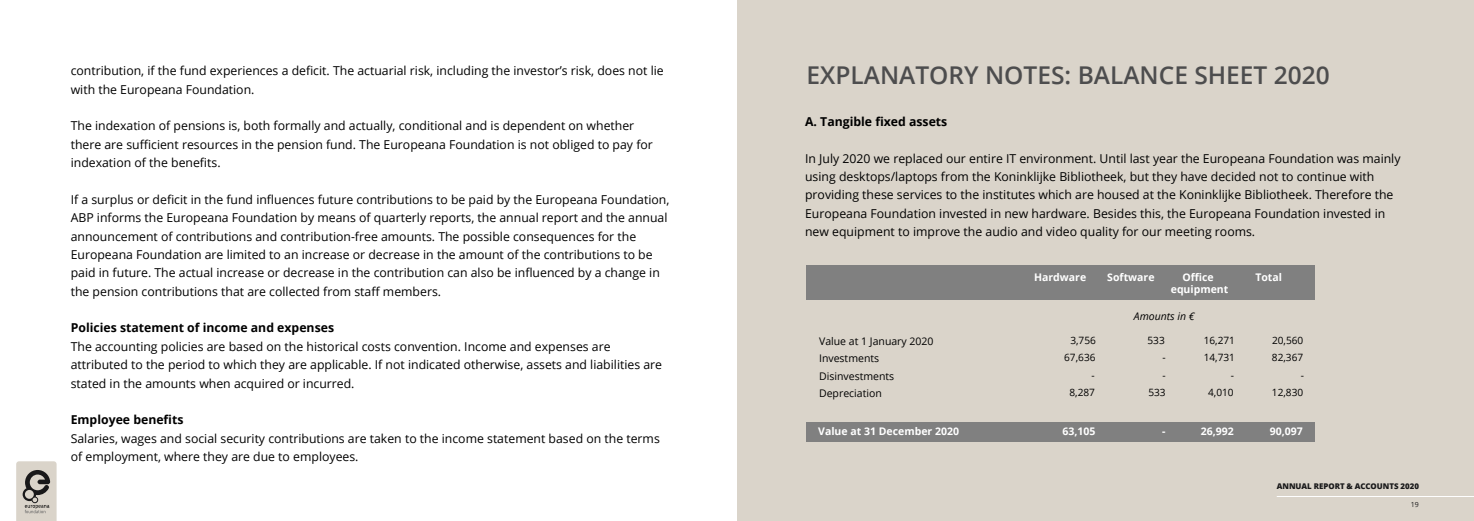
<style>
.page{position:relative;width:1474px;height:521px;background:#fff}
.page>*{position:absolute;margin:0;border:0;box-sizing:border-box;transform-origin:0 0}
.t1{font:600 24.5px "Open Sans";color:#4d4d4e}
.t2{font:12.25px/18.4px "Open Sans";color:#000}
.t3{font:700 12.25px "Open Sans";color:#000}
.t4{font:700 10.5px/12.6px "Open Sans";color:#fff;text-align:center}
.t5{font:10.5px/17.3px "Open Sans";color:#000}
.t6{font:italic 10.5px "Open Sans";color:#000}
.t7{font:10.06px/17.3px "Open Sans";color:#000;text-align:right}
.t8{font:800 7.88px "Open Sans";color:#19191a}
.t9{font:7px "Open Sans";color:#19191a}
</style>
<div class="page">
<div style="left:737px;top:0;width:736px;height:521px;background:#dad4ca"></div>
<hr style="left:1276px;top:496px;width:197px;height:1px;background:#fff">
<svg style="left:16px;top:461px;width:41px;height:60px;background:#b9b4ac"></svg>
<div style="left:806px;top:265px;width:509px;height:35px;background:#808080"></div>
<div style="left:806px;top:422px;width:509px;height:20px;background:#808080"></div>
<p class="t2" style="left:71px;top:61px;width:594px">contribution, if the fund experiences a deficit. The actuarial risk, including the investor’s risk, does not lie with the Europeana Foundation.</p>
<p class="t2" style="left:71px;top:116px;width:583px">The indexation of pensions is, both formally and actually, conditional and is dependent on whether there are sufficient resources in the pension fund. The Europeana Foundation is not obliged to pay for indexation of the benefits.</p>
<p class="t2" style="left:71px;top:190px;width:600px">If a surplus or deficit in the fund influences future contributions to be paid by the Europeana Foundation, ABP informs the Europeana Foundation by means of quarterly reports, the annual report and the annual announcement of contributions and contribution-free amounts. The possible consequences for the Europeana Foundation are limited to an increase or decrease in the amount of the contributions to be paid in future. The actual increase or decrease in the contribution can also be influenced by a change in the pension contributions that are collected from staff members.</p>
<p class="t3" style="left:71px;top:319px;width:265px">Policies statement of income and expenses</p>
<p class="t2" style="left:71px;top:337px;width:593px">The accounting policies are based on the historical costs convention. Income and expenses are attributed to the period to which they are applicable. If not indicated otherwise, assets and liabilities are stated in the amounts when acquired or incurred.</p>
<p class="t3" style="left:71px;top:411px;width:114px">Employee benefits</p>
<p class="t2" style="left:71px;top:429px;width:590px">Salaries, wages and social security contributions are taken to the income statement based on the terms of employment, where they are due to employees.</p>
<h1 class="t1" style="left:806px;top:59px;width:525px">EXPLANATORY NOTES: BALANCE SHEET 2020</h1>
<p class="t3" style="left:805px;top:113px;width:144px">A. Tangible fixed assets</p>
<p class="t2" style="left:805px;top:149px;width:597px">In July 2020 we replaced our entire IT environment. Until last year the Europeana Foundation was mainly using desktops/laptops from the Koninklijke Bibliotheek, but they have decided not to continue with providing these services to the institutes which are housed at the Koninklijke Bibliotheek. Therefore the Europeana Foundation invested in new hardware. Besides this, the Europeana Foundation invested in new equipment to improve the audio and video quality for our meeting rooms.</p>
<p class="t4" style="left:1170px;top:270px;width:59px">Office equipment</p>
<p class="t4" style="left:1255px;top:270px;width:28px">Total</p>
<p class="t4" style="left:1034px;top:270px;width:54px">Hardware</p>
<p class="t4" style="left:1107px;top:270px;width:49px">Software</p>
<p class="t6" style="left:1133px;top:309px;width:62px">Amounts in €</p>
<p class="t5" style="left:819px;top:332px;width:116px">Value at 1 January 2020<br>Investments</p>
<p class="t7" style="left:1147px;top:331px;width:19px">533</p>
<p class="t7" style="left:1203px;top:331px;width:33px">16,271</p>
<p class="t7" style="left:1064px;top:331px;width:33px">3,756<br>67,636 -</p>
<p class="t7" style="left:1162px;top:349px;width:5px">-</p>
<p class="t7" style="left:1203px;top:349px;width:33px">14,731</p>
<p class="t5" style="left:819px;top:367px;width:77px">Disinvestments</p>
<p class="t7" style="left:1162px;top:366px;width:5px">-</p>
<p class="t7" style="left:1230px;top:366px;width:5px">-</p>
<p class="t7" style="left:1271px;top:331px;width:34px">20,560<br>82,367 -</p>
<p class="t5" style="left:819px;top:384px;width:64px">Depreciation</p>
<p class="t7" style="left:1208px;top:383px;width:27px">4,010</p>
<p class="t7" style="left:1069px;top:383px;width:27px">8,287</p>
<p class="t7" style="left:1148px;top:383px;width:19px">533</p>
<p class="t7" style="left:1271px;top:383px;width:33px">12,830</p>
<p class="t4" style="left:818px;top:425px;width:142px">Value at 31 December 2020</p>
<p class="t4" style="left:1062px;top:425px;width:35px">63,105</p>
<p class="t4" style="left:1162px;top:425px;width:5px">-</p>
<p class="t4" style="left:1200px;top:425px;width:35px">26,992</p>
<p class="t4" style="left:1269px;top:425px;width:35px">90,097</p>
<p class="t8" style="left:1276px;top:480px;width:144px">ANNUAL REPORT &amp; ACCOUNTS 2020</p>
<p class="t9" style="left:1410px;top:500px;width:10px">19</p>
</div>
